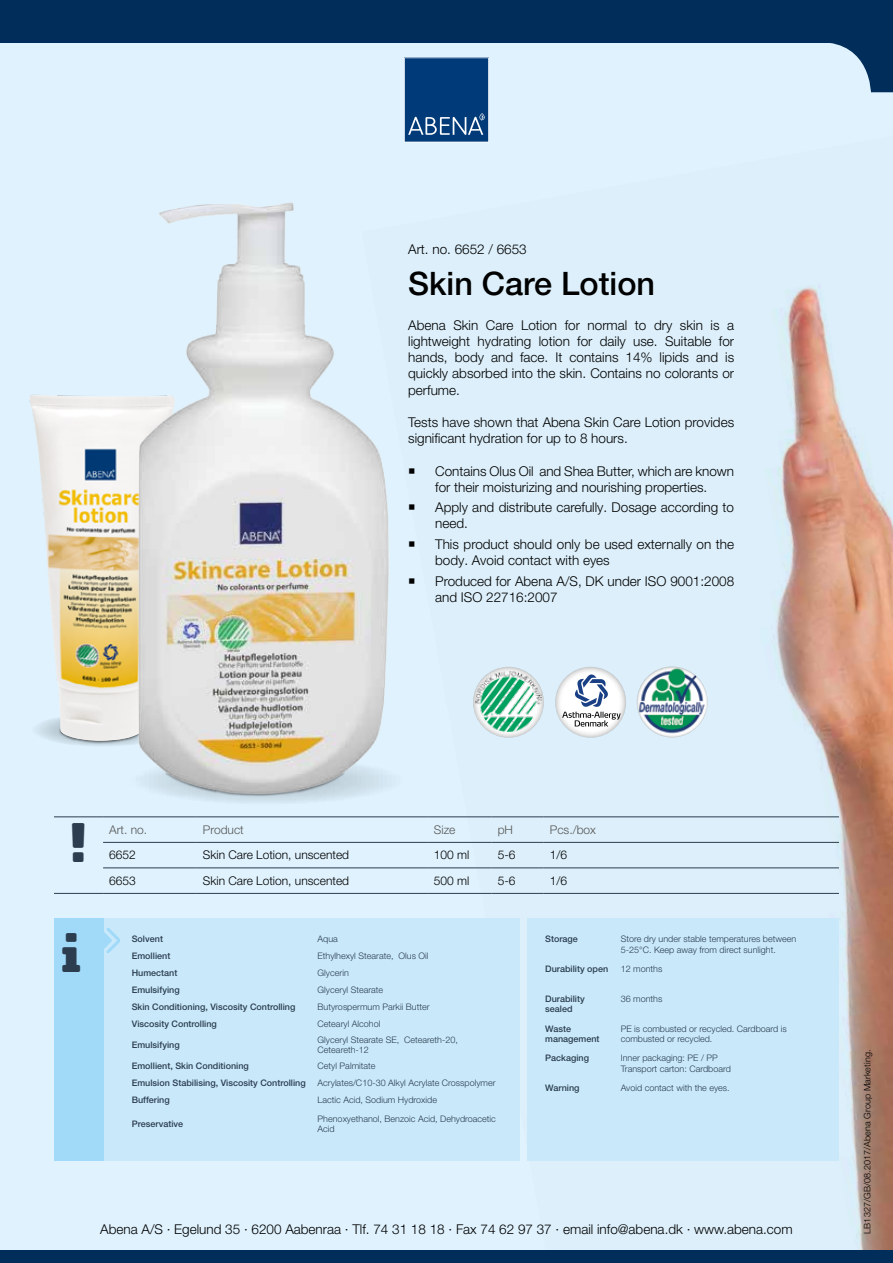
<style>
.page{position:relative;width:893px;height:1263px;background:#fff}
.page>*{position:absolute;margin:0;border:0;box-sizing:border-box;transform-origin:0 0}
.t1{font:500 32.4px "Helvetica Neue LT Pro";color:#000}
.t2{font:300 13.5px/16.2px "Helvetica Neue LT Pro";color:#000}
.t3{font:300 12px "Helvetica Neue LT Pro";color:#000}
.t4{font:300 12px "Helvetica Neue LT Pro";color:#575756}
.t5{font:300 9px/10.5px "Helvetica Neue LT Pro";color:#2b3d4e}
.t6{font:500 9px/10.5px "Helvetica Neue LT Pro";color:#2b3d4e}
.t7{font:300 9px "Helvetica Neue LT Pro";letter-spacing:.01em;color:#000}
</style>
<div class="page">
<div style="left:0;top:26px;width:893px;height:1237px;background:#dff2fd"></div>
<img style="left:361px;top:142px;width:532px;height:1108px">
<div style="left:99px;top:918px;width:421px;height:243px;background:#c9e9fb"></div>
<hr style="left:54px;top:816px;width:49px;height:1px;background:#2b3d4e">
<hr style="left:103px;top:816px;width:94px;height:1px;background:#2b3d4e">
<hr style="left:197px;top:816px;width:231px;height:1px;background:#2b3d4e">
<hr style="left:428px;top:816px;width:64px;height:1px;background:#2b3d4e">
<hr style="left:492px;top:816px;width:52px;height:1px;background:#2b3d4e">
<hr style="left:544px;top:816px;width:295px;height:1px;background:#2b3d4e">
<hr style="left:103px;top:842px;width:94px;height:1px;background:#2b3d4e">
<hr style="left:197px;top:842px;width:231px;height:1px;background:#2b3d4e">
<hr style="left:428px;top:842px;width:64px;height:1px;background:#2b3d4e">
<hr style="left:492px;top:842px;width:52px;height:1px;background:#2b3d4e">
<hr style="left:544px;top:842px;width:295px;height:1px;background:#2b3d4e">
<hr style="left:103px;top:867px;width:94px;height:1px;background:#2b3d4e">
<hr style="left:197px;top:867px;width:231px;height:1px;background:#2b3d4e">
<hr style="left:428px;top:867px;width:64px;height:1px;background:#2b3d4e">
<hr style="left:492px;top:867px;width:52px;height:1px;background:#2b3d4e">
<hr style="left:544px;top:867px;width:295px;height:1px;background:#2b3d4e">
<hr style="left:54px;top:893px;width:49px;height:1px;background:#2b3d4e">
<hr style="left:103px;top:893px;width:94px;height:1px;background:#2b3d4e">
<hr style="left:197px;top:893px;width:231px;height:1px;background:#2b3d4e">
<hr style="left:428px;top:893px;width:64px;height:1px;background:#2b3d4e">
<hr style="left:492px;top:893px;width:52px;height:1px;background:#2b3d4e">
<hr style="left:544px;top:893px;width:295px;height:1px;background:#2b3d4e">
<div style="left:54px;top:918px;width:49px;height:243px;background:#a1daf8"></div>
<svg style="left:830px;top:43px;width:63px;height:50px"></svg>
<div style="left:0;top:0;width:893px;height:43px;background:#002d59"></div>
<svg style="left:404px;top:57px;width:85px;height:85px;background:#164b83"></svg>
<svg style="left:103px;top:925px;width:17px;height:31px"></svg>
<div style="left:527px;top:918px;width:312px;height:243px;background:#c9e9fb"></div>
<div style="left:31px;top:713px;width:143px;height:34px;background:#d3e5f0;border-radius:50%"></div>
<div style="left:58px;top:728px;width:88px;height:16px;background:#000;opacity:.5"></div>
<img style="left:29px;top:394px;width:100px;height:347px">
<div style="left:129px;top:756px;width:275px;height:49px;background:#daedf8;border-radius:50%"></div>
<img style="left:129px;top:195px;width:266px;height:606px">
<div style="left:471px;top:664px;width:73px;height:74px;background:#000;opacity:.5"></div>
<img style="left:476px;top:671px;width:65px;height:60px">
<div style="left:553px;top:664px;width:73px;height:74px;background:#000;opacity:.5"></div>
<svg style="left:562px;top:674px;width:59px;height:52px;background:#ccd1db"></svg>
<div style="left:636px;top:666px;width:72px;height:71px;background:#000;opacity:.5"></div>
<div style="left:0;top:1250px;width:893px;height:13px;background:#002d59"></div>
<p class="t2" style="left:408px;top:241px;width:120px">Art. no. 6652 / 6653</p>
<h1 class="t1" style="left:408px;top:264px;width:248px">Skin Care Lotion</h1>
<p class="t2" style="left:408px;top:317px;width:327px;text-align:justify">Abena Skin Care Lotion for normal to dry skin is a lightweight hydrating lotion for daily use. Suitable for hands, body and face. It contains 14% lipids and is quickly absorbed into the skin. Contains no colorants or perfume.</p>
<p class="t2" style="left:408px;top:414px;width:327px">Tests have shown that Abena Skin Care Lotion provides significant hydration for up to 8 hours.</p>
<p class="t2" style="left:408px;top:462px;width:327px;text-align:center">○ Contains Olus Oil and Shea Butter, which are known for their moisturizing and nourishing properties.</p>
<p class="t2" style="left:435px;top:499px;width:300px;text-indent:-27px">○ Apply and distribute carefully. Dosage according to need.</p>
<p class="t2" style="left:435px;top:536px;width:300px;text-indent:-27px">○ This product should only be used externally on the body. Avoid contact with eyes</p>
<p class="t2" style="left:435px;top:572px;width:300px;text-indent:-27px">○ Produced for Abena A/S, DK under ISO 9001:2008 and ISO 22716:2007</p>
<p class="t4" style="left:109px;top:822px;width:40px">Art. no.</p>
<p class="t4" style="left:203px;top:822px;width:42px">Product</p>
<p class="t4" style="left:434px;top:822px;width:23px">Size</p>
<p class="t4" style="left:498px;top:822px;width:17px">pH</p>
<p class="t4" style="left:550px;top:822px;width:48px">Pcs./box</p>
<p class="t3" style="left:109px;top:848px;width:28px">6652</p>
<p class="t3" style="left:203px;top:848px;width:148px">Skin Care Lotion, unscented</p>
<p class="t3" style="left:434px;top:848px;width:37px">100 ml</p>
<p class="t3" style="left:498px;top:848px;width:19px">5-6</p>
<p class="t3" style="left:550px;top:848px;width:19px">1/6</p>
<p class="t3" style="left:109px;top:873px;width:28px">6653</p>
<p class="t3" style="left:203px;top:873px;width:148px">Skin Care Lotion, unscented</p>
<p class="t3" style="left:434px;top:873px;width:37px">500 ml</p>
<p class="t3" style="left:498px;top:873px;width:19px">5-6</p>
<p class="t3" style="left:550px;top:873px;width:19px">1/6</p>
<p class="t6" style="left:132px;top:933px;width:33px">Solvent</p>
<p class="t5" style="left:318px;top:933px;width:22px">Aqua</p>
<p class="t6" style="left:132px;top:950px;width:40px">Emollient</p>
<p class="t5" style="left:318px;top:950px;width:112px">Ethylhexyl Stearate, Olus Oil</p>
<p class="t6" style="left:132px;top:967px;width:47px">Humectant</p>
<p class="t5" style="left:318px;top:967px;width:33px">Glycerin</p>
<p class="t6" style="left:132px;top:984px;width:49px">Emulsifying</p>
<p class="t5" style="left:318px;top:984px;width:67px">Glyceryl Stearate</p>
<p class="t6" style="left:132px;top:1001px;width:165px">Skin Conditioning, Viscosity Controlling</p>
<p class="t5" style="left:318px;top:1001px;width:113px">Butyrospermum Parkii Butter</p>
<p class="t6" style="left:132px;top:1018px;width:87px">Viscosity Controlling</p>
<p class="t5" style="left:318px;top:1018px;width:64px">Cetearyl Alcohol</p>
<p class="t6" style="left:132px;top:1039px;width:49px">Emulsifying</p>
<p class="t5" style="left:318px;top:1034px;width:142px">Glyceryl Stearate SE, Ceteareth-20,<br>Ceteareth-12</p>
<p class="t6" style="left:132px;top:1061px;width:119px">Emollient, Skin Conditioning</p>
<p class="t5" style="left:318px;top:1060px;width:59px">Cetyl Palmitate</p>
<p class="t6" style="left:132px;top:1078px;width:175px">Emulsion Stabilising, Viscosity Controlling</p>
<p class="t5" style="left:318px;top:1078px;width:179px">Acrylates/C10-30 Alkyl Acrylate Crosspolymer</p>
<p class="t6" style="left:132px;top:1095px;width:39px">Buffering</p>
<p class="t5" style="left:318px;top:1095px;width:121px">Lactic Acid, Sodium Hydroxide</p>
<p class="t6" style="left:132px;top:1118px;width:53px">Preservative</p>
<p class="t5" style="left:318px;top:1113px;width:180px">Phenoxyethanol, Benzoic Acid, Dehydroacetic<br>Acid</p>
<p class="t6" style="left:545px;top:934px;width:34px">Storage</p>
<p class="t5" style="left:621px;top:933px;width:177px">Store dry under stable temperatures between<br>5-25°C. Keep away from direct sunlight.</p>
<p class="t6" style="left:545px;top:963px;width:65px">Durability open</p>
<p class="t5" style="left:621px;top:963px;width:43px">12 months</p>
<p class="t6" style="left:545px;top:993px;width:41px">Durability sealed</p>
<p class="t5" style="left:621px;top:993px;width:43px">36 months</p>
<p class="t6" style="left:545px;top:1023px;width:56px">Waste management</p>
<p class="t5" style="left:621px;top:1023px;width:168px">PE is combusted or recycled. Cardboard is combusted or recycled.</p>
<p class="t6" style="left:545px;top:1053px;width:45px">Packaging</p>
<p class="t5" style="left:621px;top:1053px;width:112px">Inner packaging: PE / PP<br>Transport carton: Cardboard</p>
<p class="t6" style="left:545px;top:1082px;width:36px">Warning</p>
<p class="t5" style="left:621px;top:1082px;width:111px">Avoid contact with the eyes.</p>
<p class="t2" style="left:100px;top:1221px;width:694px">Abena A/S · Egelund 35 · 6200 Aabenraa · Tlf. 74 31 18 18 · Fax 74 62 97 37 · email info@abena.dk · www.abena.com</p>
<p class="t7" style="left:862px;top:1233px;width:185px;rotate:-90deg">LB1327/GB/08.2017/Abena Group Marketing.</p>
</div>
